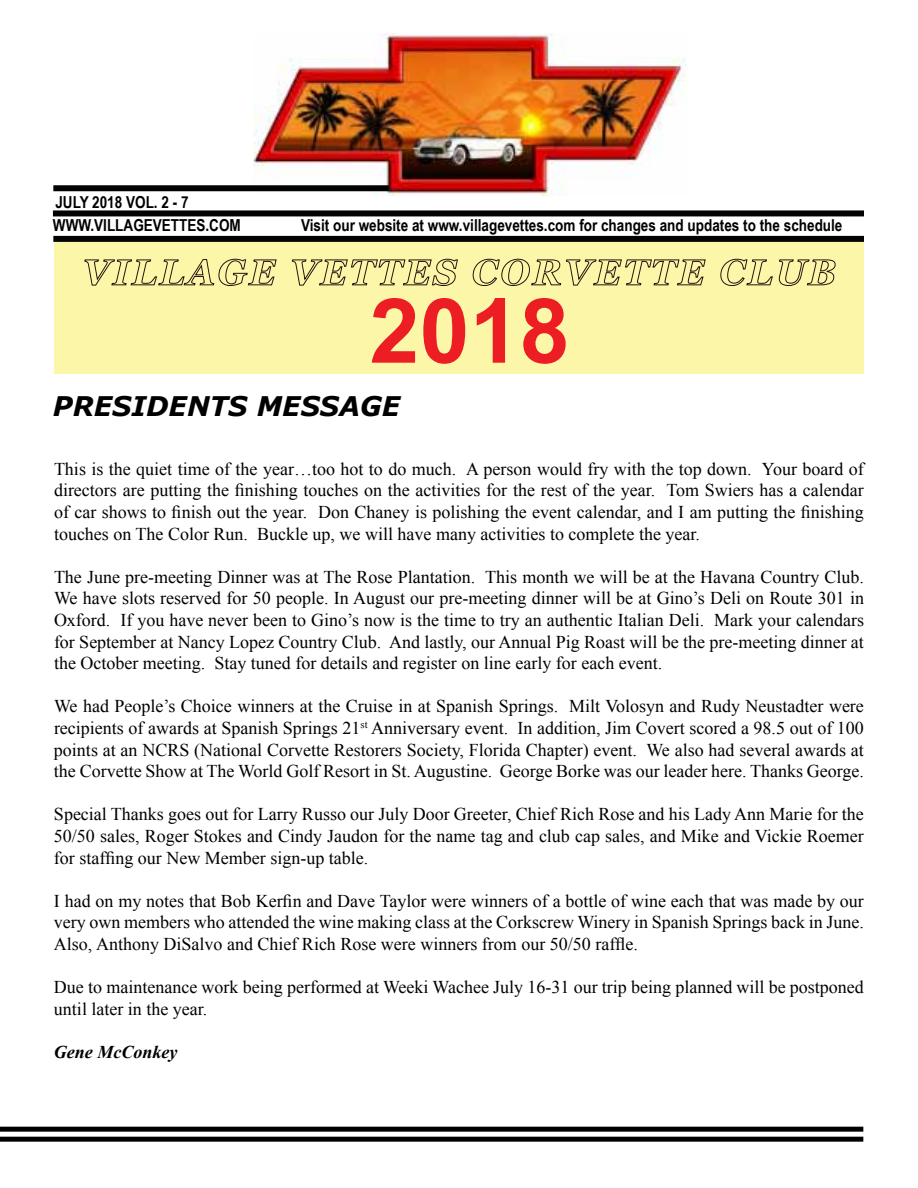
<style>
.page{position:relative;width:918px;height:1188px;background:#fff}
.page>*{position:absolute;margin:0;border:0;box-sizing:border-box;transform-origin:0 0}
.t1{font:700 90px "Arial";color:#ed1d24}
.t2{font:italic 700 27px "Verdana";color:#000}
.t3{font:18px/21.6px "Times New Roman";color:#000;text-align:justify}
.t4{font:italic 700 18px "Times New Roman";color:#000}
.t5{font:700 16.5px "Arial Narrow";color:#000}
</style>
<div class="page">
<div style="left:54px;top:239px;width:810px;height:135px;background:#fcf7a8"></div>
<div style="left:0;top:1127px;width:863px;height:5px;background:#000"></div>
<div style="left:0;top:1137px;width:863px;height:5px;background:#000"></div>
<svg style="left:84px;top:258px;width:193px;height:28px"></svg>
<svg style="left:291px;top:258px;width:167px;height:28px"></svg>
<svg style="left:472px;top:258px;width:234px;height:28px"></svg>
<svg style="left:720px;top:258px;width:53px;height:28px"></svg>
<svg style="left:779px;top:259px;width:57px;height:27px"></svg>
<div style="left:53px;top:210px;width:811px;height:6px;background:#020403"></div>
<img style="left:254px;top:33px;width:433px;height:162px">
<div style="left:53px;top:185px;width:336px;height:6px;background:#020403"></div>
<div style="left:53px;top:236px;width:811px;height:6px;background:#020403"></div>
<p class="t5" style="left:55px;top:190px;width:135px">JULY 2018 VOL. 2 - 7</p>
<p class="t5" style="left:53px;top:213px;width:189px">WWW.VILLAGEVETTES.COM</p>
<p class="t5" style="left:301px;top:213px;width:543px">Visit our website at www.villagevettes.com for changes and updates to the schedule</p>
<h1 class="t1" style="left:370px;top:268px;width:202px">2018</h1>
<h2 class="t2" style="left:53px;top:387px;width:349px">PRESIDENTS MESSAGE</h2>
<p class="t3" style="left:54px;top:457px;width:811px">This is the quiet time of the year…too hot to do much. A person would fry with the top down. Your board of directors are putting the finishing touches on the activities for the rest of the year. Tom Swiers has a calendar of car shows to finish out the year. Don Chaney is polishing the event calendar, and I am putting the finishing touches on The Color Run. Buckle up, we will have many activities to complete the year.</p>
<p class="t3" style="left:54px;top:565px;width:812px">The June pre-meeting Dinner was at The Rose Plantation. This month we will be at the Havana Country Club.<br>We have slots reserved for 50 people. In August our pre-meeting dinner will be at Gino’s Deli on Route 301 in Oxford. If you have never been to Gino’s now is the time to try an authentic Italian Deli. Mark your calendars for September at Nancy Lopez Country Club. And lastly, our Annual Pig Roast will be the pre-meeting dinner at the October meeting. Stay tuned for details and register on line early for each event.</p>
<p class="t3" style="left:54px;top:695px;width:811px">We had People’s Choice winners at the Cruise in at Spanish Springs. Milt Volosyn and Rudy Neustadter were recipients of awards at Spanish Springs 21<sup>st</sup> Anniversary event. In addition, Jim Covert scored a 98.5 out of 100 points at an NCRS (National Corvette Restorers Society, Florida Chapter) event. We also had several awards at the Corvette Show at The World Golf Resort in St. Augustine. George Borke was our leader here. Thanks George.</p>
<p class="t3" style="left:54px;top:803px;width:811px">Special Thanks goes out for Larry Russo our July Door Greeter, Chief Rich Rose and his Lady Ann Marie for the 50/50 sales, Roger Stokes and Cindy Jaudon for the name tag and club cap sales, and Mike and Vickie Roemer for staffing our New Member sign-up table.</p>
<p class="t3" style="left:54px;top:889px;width:812px">I had on my notes that Bob Kerfin and Dave Taylor were winners of a bottle of wine each that was made by our very own members who attended the wine making class at the Corkscrew Winery in Spanish Springs back in June.<br>Also, Anthony DiSalvo and Chief Rich Rose were winners from our 50/50 raffle.</p>
<p class="t3" style="left:54px;top:976px;width:811px">Due to maintenance work being performed at Weeki Wachee July 16-31 our trip being planned will be postponed until later in the year.</p>
<p class="t4" style="left:54px;top:1039px;width:125px">Gene McConkey</p>
</div>
